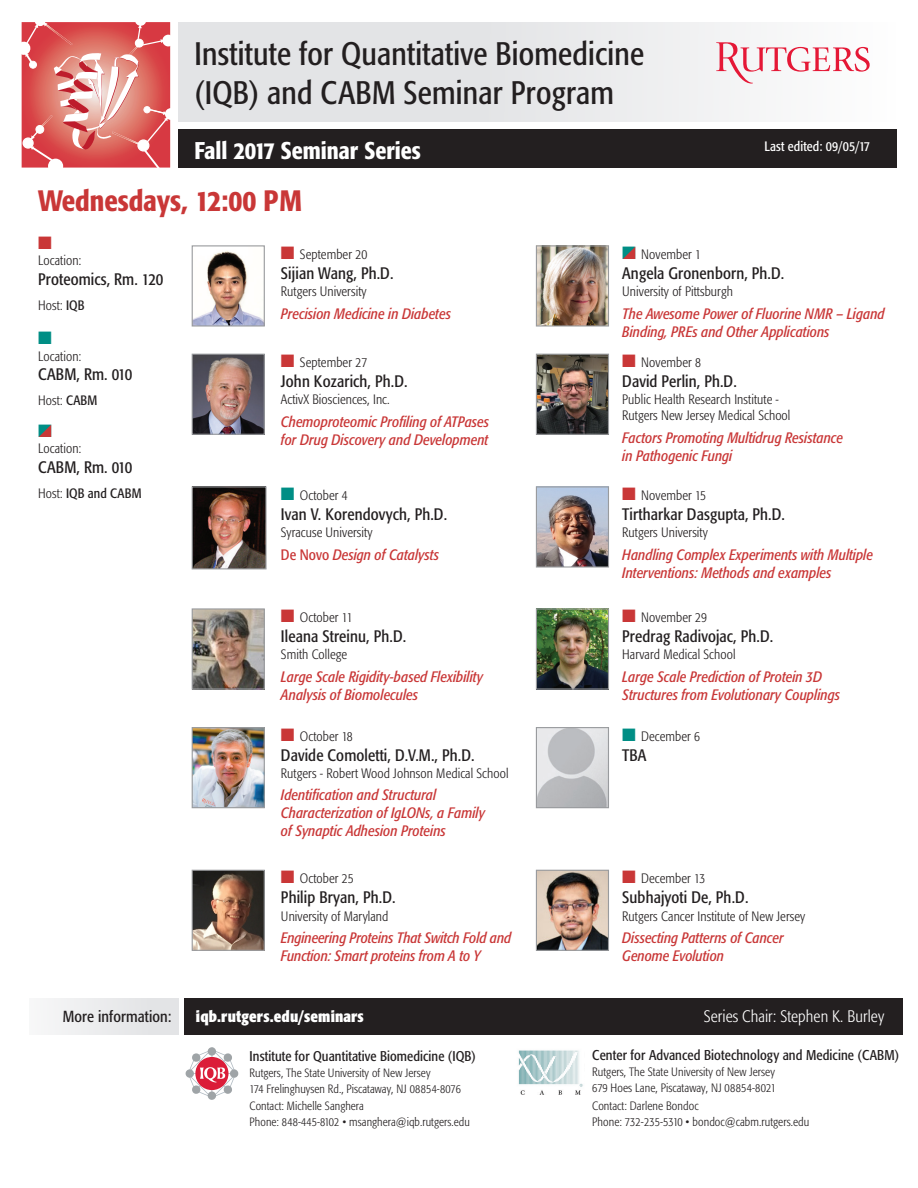
<style>
.page{position:relative;width:918px;height:1188px;background:#fff}
.page>*{position:absolute;margin:0;border:0;box-sizing:border-box;transform-origin:0 0}
.t1{font:condensed 32.25px/38.7px "Formata";letter-spacing:.01em;color:#231f20}
.t2{font:500 condensed 29.25px "Formata";color:#c93737}
.t3{font:500 condensed 24px "Formata";color:#fff}
.t4{font:18px "Zapf Dingbats ITC";color:#008e85}
.t5{font:18px "Zapf Dingbats ITC";color:#c93737}
.t6{font:condensed 16.5px "Formata";letter-spacing:.01em;color:#231f20}
.t7{font:300 condensed 16.5px "Formata";letter-spacing:.01em;color:#fff}
.t8{font:condensed 16.5px "Formata";letter-spacing:.01em;color:#fff}
.t9{font:700 condensed 15.9px "Formata";letter-spacing:.01em;color:#fff}
.t10{font:condensed 15.9px "Formata";letter-spacing:.01em;color:#231f20}
.t11{font:italic condensed 15px/18px "Formata";color:#c93737}
.t12{font:condensed 14.1px "Formata";letter-spacing:.01em;color:#231f20}
.t13{font:condensed 13.95px "Formata";letter-spacing:.01em;color:#231f20}
.t14{font:300 condensed 13.5px/15.8px "Formata";letter-spacing:.01em;color:#231f20}
.t15{font:condensed 13.5px "Formata";letter-spacing:.01em;color:#fff}
.t16{font:condensed 13.5px "Formata";letter-spacing:.01em;color:#231f20}
.t17{font:300 condensed 12px/15.8px "Formata";letter-spacing:.01em;color:#231f20}
.t18{font:300 condensed 11.85px/15.8px "Formata";letter-spacing:.01em;color:#231f20}
.s1{font-weight:400}
.s2{font-weight:300}
.s3{color:#c93737}
.s4{color:#008e85}
.s5{font-style:normal}
</style>
<div class="page">
<svg style="left:39px;top:425px;width:12px;height:12px"></svg>
<img style="left:194px;top:251px;width:69px;height:74px">
<div style="left:192px;top:245px;width:73px;height:82px;border:1px solid #999b9e"></div>
<img style="left:538px;top:247px;width:69px;height:78px">
<div style="left:536px;top:245px;width:73px;height:82px;border:1px solid #999b9e"></div>
<img style="left:194px;top:356px;width:69px;height:77px">
<div style="left:192px;top:354px;width:73px;height:81px;border:1px solid #999b9e"></div>
<img style="left:538px;top:356px;width:69px;height:77px">
<div style="left:536px;top:354px;width:73px;height:81px;border:1px solid #999b9e"></div>
<img style="left:194px;top:488px;width:71px;height:79px">
<div style="left:192px;top:486px;width:75px;height:83px;border:1px solid #999b9e"></div>
<img style="left:538px;top:488px;width:69px;height:78px">
<div style="left:536px;top:486px;width:73px;height:82px;border:1px solid #999b9e"></div>
<img style="left:194px;top:610px;width:69px;height:78px">
<div style="left:192px;top:608px;width:73px;height:82px;border:1px solid #999b9e"></div>
<img style="left:538px;top:610px;width:69px;height:78px">
<div style="left:536px;top:608px;width:73px;height:82px;border:1px solid #999b9e"></div>
<img style="left:194px;top:729px;width:69px;height:77px">
<div style="left:192px;top:727px;width:73px;height:81px;border:1px solid #999b9e"></div>
<img style="left:538px;top:729px;width:69px;height:77px">
<div style="left:536px;top:727px;width:73px;height:81px;border:1px solid #999b9e"></div>
<img style="left:194px;top:872px;width:69px;height:77px">
<div style="left:192px;top:870px;width:73px;height:81px;border:1px solid #999b9e"></div>
<img style="left:538px;top:872px;width:69px;height:77px">
<div style="left:536px;top:870px;width:73px;height:81px;border:1px solid #999b9e"></div>
<svg style="left:623px;top:247px;width:12px;height:12px"></svg>
<div style="left:178px;top:129px;width:718px;height:39px;background:#231f20"></div>
<div style="left:178px;top:22px;width:718px;height:100px;background:linear-gradient(to right,#dcdee0,#f9f9fa)"></div>
<svg style="left:22px;top:22px;width:148px;height:146px;background:#df7472"></svg>
<svg style="left:716px;top:42px;width:154px;height:42px"></svg>
<div style="left:0;top:999px;width:179px;height:36px;background:#ebeced"></div>
<img style="left:518px;top:1050px;width:65px;height:45px">
<svg style="left:186px;top:1047px;width:52px;height:53px"></svg>
<div style="left:185px;top:998px;width:718px;height:37px;background:#231f20"></div>
<div style="left:1px;top:999px;width:28px;height:41px;background:#fff"></div>
<h1 class="t1" style="left:195px;top:35px;width:451px">Institute for Quantitative Biomedicine (IQB) and CABM Seminar Program</h1>
<h3 class="t3" style="left:195px;top:136px;width:228px">Fall 2017 Seminar Series</h3>
<h2 class="t2" style="left:38px;top:182px;width:265px">Wednesdays, 12:00 PM</h2>
<p class="t15" style="left:765px;top:139px;width:107px">Last edited: 09/05/17</p>
<p class="t8" style="left:724px;top:139px;width:161px">Last updated: 08/30/2017</p>
<p class="t5" style="left:38px;top:234px;width:15px">■</p>
<p class="t14" style="left:38px;top:253px;width:45px">Location:</p>
<p class="t6" style="left:38px;top:269px;width:127px">Proteomics, Rm. 120</p>
<p class="t14" style="left:38px;top:297px;width:48px">Host: <span class="s1">IQB</span></p>
<p class="t4" style="left:38px;top:330px;width:15px">■</p>
<p class="t14" style="left:38px;top:348px;width:45px">Location:</p>
<p class="t6" style="left:38px;top:365px;width:96px">CABM, Rm. 010</p>
<p class="t14" style="left:38px;top:393px;width:61px">Host: <span class="s1">CABM</span></p>
<p class="t4" style="left:38px;top:422px;width:15px">■</p>
<p class="t14" style="left:38px;top:441px;width:45px">Location:</p>
<p class="t6" style="left:38px;top:458px;width:96px">CABM, Rm. 010</p>
<p class="t16" style="left:38px;top:485px;width:105px"><span class="s2">Host:</span> IQB and CABM</p>
<p class="t14" style="left:281px;top:247px;width:88px"><span class="s3">■</span> September 20</p>
<p class="t6" style="left:281px;top:264px;width:114px">Sijian Wang, Ph.D.</p>
<p class="t14" style="left:281px;top:284px;width:87px">Rutgers University</p>
<p class="t11" style="left:281px;top:304px;width:172px">Precision Medicine in Diabetes</p>
<p class="t14" style="left:281px;top:355px;width:88px"><span class="s3">■</span> September 27</p>
<p class="t6" style="left:281px;top:372px;width:128px">John Kozarich, Ph.D.</p>
<p class="t14" style="left:281px;top:392px;width:110px">ActivX Biosciences, Inc.</p>
<p class="t11" style="left:281px;top:413px;width:210px">Chemoproteomic Profiling of ATPases for Drug Discovery and Development</p>
<p class="t14" style="left:281px;top:488px;width:68px"><span class="s4">■</span> October 4</p>
<p class="t6" style="left:281px;top:505px;width:168px">Ivan V. Korendovych, Ph.D.</p>
<p class="t14" style="left:281px;top:525px;width:93px">Syracuse University</p>
<p class="t11" style="left:281px;top:545px;width:160px"><span class="s5">De Novo</span> Design of Catalysts</p>
<p class="t14" style="left:281px;top:610px;width:73px"><span class="s3">■</span> October 11</p>
<p class="t6" style="left:281px;top:627px;width:127px">Ileana Streinu, Ph.D.</p>
<p class="t14" style="left:281px;top:647px;width:68px">Smith College</p>
<p class="t11" style="left:281px;top:667px;width:204px">Large Scale Rigidity-based Flexibility<br>Analysis of Biomolecules</p>
<p class="t14" style="left:281px;top:728px;width:73px"><span class="s3">■</span> October 18</p>
<p class="t6" style="left:281px;top:745px;width:195px">Davide Comoletti, D.V.M., Ph.D.</p>
<p class="t14" style="left:281px;top:765px;width:229px">Rutgers - Robert Wood Johnson Medical School</p>
<p class="t11" style="left:281px;top:786px;width:206px">Identification and Structural<br>Characterization of IgLONs, a Family of Synaptic Adhesion Proteins</p>
<p class="t14" style="left:281px;top:871px;width:74px"><span class="s3">■</span> October 25</p>
<p class="t6" style="left:281px;top:888px;width:116px">Philip Bryan, Ph.D.</p>
<p class="t14" style="left:281px;top:908px;width:109px">University of Maryland</p>
<p class="t11" style="left:281px;top:929px;width:232px">Engineering Proteins That Switch Fold and<br>Function: Smart proteins from A to Y</p>
<p class="t14" style="left:622px;top:247px;width:80px"><span class="s4">■</span> November 1</p>
<p class="t6" style="left:622px;top:264px;width:164px">Angela Gronenborn, Ph.D.</p>
<p class="t14" style="left:622px;top:284px;width:112px">University of Pittsburgh</p>
<p class="t11" style="left:622px;top:304px;width:264px">The Awesome Power of Fluorine NMR – Ligand<br>Binding, PREs and Other Applications</p>
<p class="t14" style="left:622px;top:355px;width:80px"><span class="s3">■</span> November 8</p>
<p class="t6" style="left:622px;top:372px;width:116px">David Perlin, Ph.D.</p>
<p class="t14" style="left:622px;top:392px;width:170px">Public Health Research Institute -<br>Rutgers New Jersey Medical School</p>
<p class="t11" style="left:622px;top:428px;width:222px">Factors Promoting Multidrug Resistance in Pathogenic Fungi</p>
<p class="t14" style="left:622px;top:488px;width:85px"><span class="s3">■</span> November 15</p>
<p class="t6" style="left:622px;top:505px;width:164px">Tirtharkar Dasgupta, Ph.D.</p>
<p class="t14" style="left:622px;top:525px;width:87px">Rutgers University</p>
<p class="t11" style="left:622px;top:545px;width:252px">Handling Complex Experiments with Multiple<br>Interventions: Methods and examples</p>
<p class="t14" style="left:622px;top:610px;width:86px"><span class="s3">■</span> November 29</p>
<p class="t6" style="left:622px;top:627px;width:152px">Predrag Radivojac, Ph.D.</p>
<p class="t14" style="left:622px;top:647px;width:115px">Harvard Medical School</p>
<p class="t11" style="left:622px;top:667px;width:219px">Large Scale Prediction of Protein 3D<br>Structures from Evolutionary Couplings</p>
<p class="t14" style="left:622px;top:728px;width:79px"><span class="s4">■</span> December 6</p>
<p class="t6" style="left:622px;top:745px;width:26px">TBA</p>
<p class="t14" style="left:622px;top:871px;width:85px"><span class="s3">■</span> December 13</p>
<p class="t6" style="left:622px;top:888px;width:128px">Subhajyoti De, Ph.D.</p>
<p class="t14" style="left:622px;top:908px;width:185px">Rutgers Cancer Institute of New Jersey</p>
<p class="t11" style="left:622px;top:929px;width:163px">Dissecting Patterns of Cancer<br>Genome Evolution</p>
<p class="t10" style="left:63px;top:1007px;width:110px">More information:</p>
<p class="t9" style="left:196px;top:1007px;width:170px">iqb.rutgers.edu/seminars</p>
<p class="t7" style="left:704px;top:1007px;width:182px">Series Chair: Stephen K. Burley</p>
<p class="t13" style="left:250px;top:1048px;width:228px">Institute for Quantitative Biomedicine (IQB)</p>
<p class="t18" style="left:250px;top:1065px;width:213px">Rutgers, The State University of New Jersey<br>174 Frelinghuysen Rd., Piscataway, NJ 08854-8076</p>
<p class="t18" style="left:250px;top:1099px;width:222px">Contact: Michelle Sanghera<br>Phone: 848-445-8102 • msanghera@iqb.rutgers.edu</p>
<p class="t12" style="left:592px;top:1047px;width:309px">Center for Advanced Biotechnology and Medicine (CABM)</p>
<p class="t17" style="left:592px;top:1064px;width:185px">Rutgers, The State University of New Jersey<br>679 Hoes Lane, Piscataway, NJ 08854-8021</p>
<p class="t17" style="left:592px;top:1098px;width:219px">Contact: Darlene Bondoc<br>Phone: 732-235-5310 • bondoc@cabm.rutgers.edu</p>
</div>
